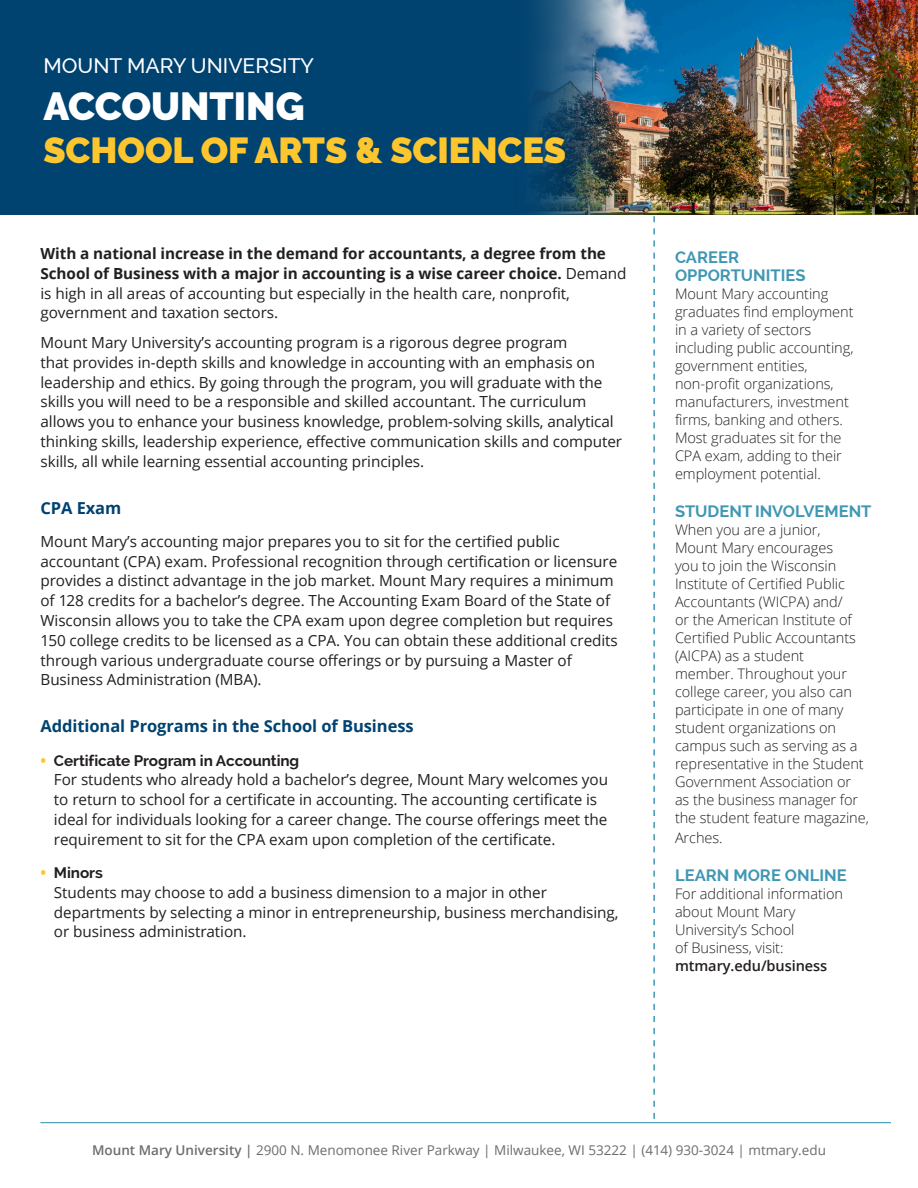
<style>
.page{position:relative;width:918px;height:1188px;background:#fff}
.page>*{position:absolute;margin:0;border:0;box-sizing:border-box;transform-origin:0 0}
.t1{font:900 39px "Raleway";color:#fff}
.t2{font:900 36px "Raleway";color:#fec62e}
.t3{font:500 21px "Raleway";color:#fff}
.t4{font:700 16.5px/18px "Raleway";color:#3f97b4}
.t5{font:700 16.5px "Open Sans";letter-spacing:-.005em;color:#004270}
.t6{font:15.3px/19.8px "Open Sans";letter-spacing:-.005em;color:#231f20}
.t7{font:700 15.3px/19.8px "Open Sans";letter-spacing:-.005em;color:#231f20}
.t8{font:300 14.55px/18px "Open Sans";letter-spacing:-.005em;color:#231f20}
.t9{font:600 14.55px "Open Sans";letter-spacing:-.005em;color:#231f20}
.t10{font:13.5px "Open Sans";color:#6c6d70}
.s1{font-weight:400}
.s2{font-weight:700;color:#fec62e}
.s3{font-family:"Raleway";font-weight:700}
.s4{font-weight:600}
</style>
<div class="page">
<svg style="left:653px;top:216px;width:2px;height:903px"></svg>
<hr style="left:40px;top:1122px;width:851px;height:1px;background:#3f97b4">
<div style="left:0;top:0;width:918px;height:214px;background:#004270"></div>
<img style="left:507px;top:0;width:411px;height:215px">
<p class="t3" style="left:43px;top:53px;width:272px">MOUNT MARY UNIVERSITY</p>
<p class="t1" style="left:43px;top:83px;width:263px">ACCOUNTING</p>
<p class="t2" style="left:43px;top:129px;width:524px">SCHOOL OF ARTS &amp; SCIENCES</p>
<p class="t7" style="left:40px;top:243px;width:588px">With a national increase in the demand for accountants, a degree from the School of Business with a major in accounting is a wise career choice. <span class="s1">Demand is high in all areas of accounting but especially in the health care, nonprofit, government and taxation sectors.</span></p>
<p class="t6" style="left:40px;top:332px;width:583px">Mount Mary University’s accounting program is a rigorous degree program<br>that provides in-depth skills and knowledge in accounting with an emphasis on leadership and ethics. By going through the program, you will graduate with the skills you will need to be a responsible and skilled accountant. The curriculum allows you to enhance your business knowledge, problem-solving skills, analytical thinking skills, leadership experience, effective communication skills and computer skills, all while learning essential accounting principles.</p>
<p class="t5" style="left:40px;top:496px;width:82px">CPA Exam</p>
<p class="t6" style="left:40px;top:531px;width:579px">Mount Mary’s accounting major prepares you to sit for the certified public accountant (CPA) exam. Professional recognition through certification or licensure provides a distinct advantage in the job market. Mount Mary requires a minimum of 128 credits for a bachelor’s degree. The Accounting Exam Board of the State of Wisconsin allows you to take the CPA exam upon degree completion but requires 150 college credits to be licensed as a CPA. You can obtain these additional credits through various undergraduate course offerings or by pursuing a Master of Business Administration (MBA).</p>
<p class="t5" style="left:40px;top:715px;width:375px">Additional Programs in the School of Business</p>
<p class="t6" style="left:54px;top:750px;width:556px;text-indent:-13px"><span class="s2">•</span> <span class="s3">Certificate Program in Accounting<br></span>For students who already hold a bachelor’s degree, Mount Mary welcomes you to return to school for a certificate in accounting. The accounting certificate is ideal for individuals looking for a career change. The course offerings meet the requirement to sit for the CPA exam upon completion of the certificate.</p>
<p class="t6" style="left:54px;top:862px;width:566px;text-indent:-13px"><span class="s2">•</span> <span class="s3">Minors<br></span>Students may choose to add a business dimension to a major in other departments by selecting a minor in entrepreneurship, business merchandising, or business administration.</p>
<p class="t4" style="left:675px;top:248px;width:132px">CAREER<br>OPPORTUNITIES</p>
<p class="t8" style="left:675px;top:284px;width:180px">Mount Mary accounting graduates find employment in a variety of sectors including public accounting, government entities, non-profit organizations, manufacturers, investment firms, banking and others.<br>Most graduates sit for the<br>CPA exam, adding to their employment potential.</p>
<p class="t4" style="left:675px;top:502px;width:198px">STUDENT INVOLVEMENT</p>
<p class="t8" style="left:675px;top:520px;width:195px">When you are a junior,<br>Mount Mary encourages<br>you to join the Wisconsin<br>Institute of Certified Public<br>Accountants (WICPA) and/<br>or the American Institute of<br>Certified Public Accountants (AICPA) as a student<br>member. Throughout your college career, you also can participate in one of many student organizations on campus such as serving as a representative in the Student<br>Government Association or as the business manager for the student feature magazine,</p>
<p class="t8" style="left:675px;top:828px;width:49px">Arches.</p>
<p class="t4" style="left:675px;top:866px;width:173px">LEARN MORE ONLINE</p>
<p class="t8" style="left:675px;top:884px;width:170px">For additional information about Mount Mary<br>University’s School</p>
<p class="t8" style="left:675px;top:938px;width:110px">of Business, visit:</p>
<p class="t9" style="left:675px;top:956px;width:154px">mtmary.edu/business</p>
<p class="t10" style="left:92px;top:1140px;width:735px"><span class="s4">Mount Mary University |</span> 2900 N. Menomonee River Parkway | Milwaukee, WI 53222 | (414) 930-3024 | mtmary.edu</p>
</div>
